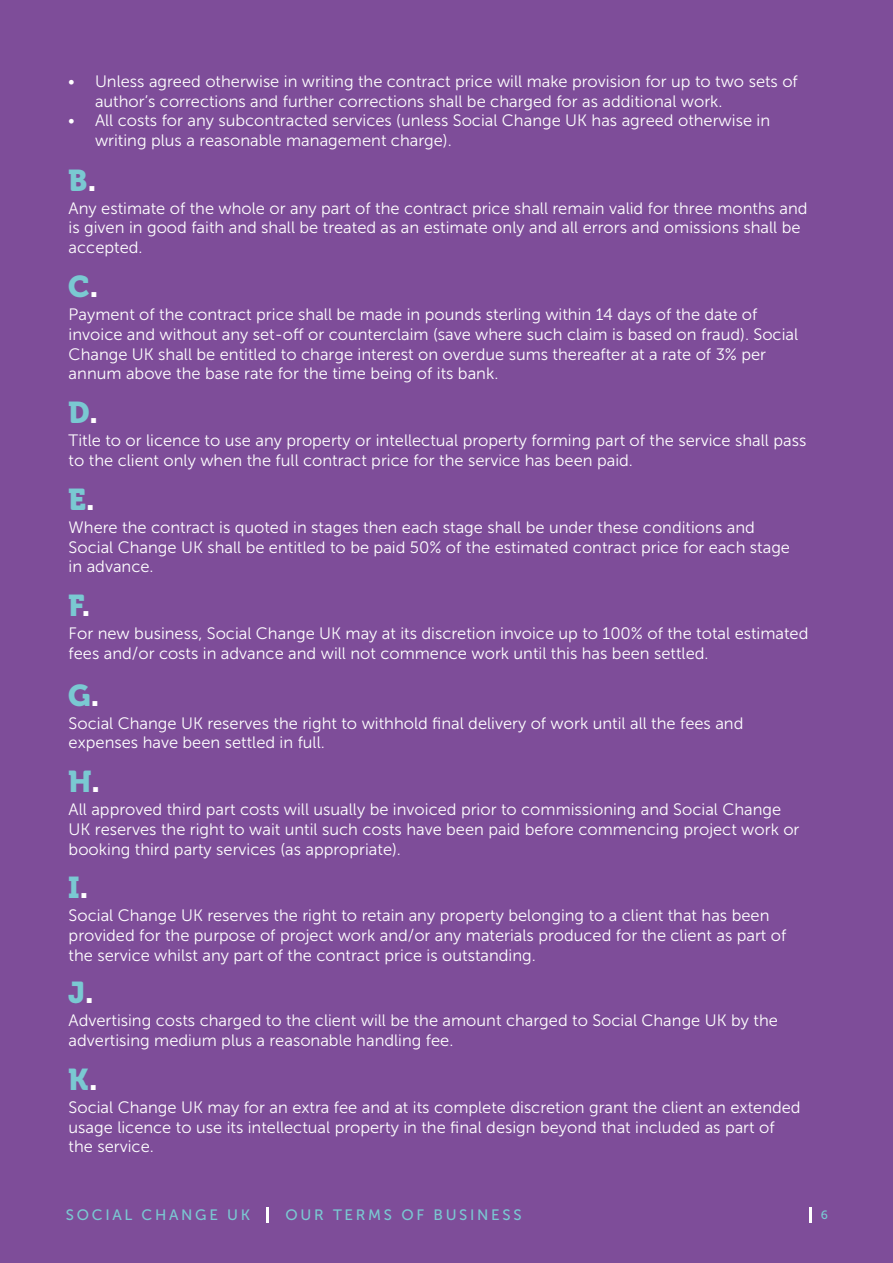
<style>
.page{position:relative;width:893px;height:1263px;background:#7e4d99}
.page>*{position:absolute;margin:0;border:0;box-sizing:border-box;transform-origin:0 0}
.t1{font:30px "Museo 900";color:#7ac9d2}
.t2{font:16.5px/19.8px "Museo Sans 300";color:#fff}
.t3{font:15px "Museo Sans 500";letter-spacing:.18em;color:#7ac9d2}
.t4{font:12px "Museo Sans 500";color:#7ac9d2}
.s1{color:#fff}
</style>
<div class="page">
<svg style="left:809px;top:1207px;width:2px;height:15px"></svg>
<hr style="left:266px;top:1207px;width:3px;height:15px;background:#fff">
<p class="t2" style="left:95px;top:71px;width:704px;text-indent:-27px">• Unless agreed otherwise in writing the contract price will make provision for up to two sets of author’s corrections and further corrections shall be charged for as additional work.</p>
<p class="t2" style="left:95px;top:111px;width:677px;text-indent:-27px">• All costs for any subcontracted services (unless Social Change UK has agreed otherwise in writing plus a reasonable management charge).</p>
<h1 class="t1" style="left:68px;top:163px;width:30px">B<span class="s1">.</span></h1>
<p class="t2" style="left:69px;top:198px;width:740px">Any estimate of the whole or any part of the contract price shall remain valid for three months and is given in good faith and shall be treated as an estimate only and all errors and omissions shall be accepted.</p>
<h1 class="t1" style="left:68px;top:269px;width:32px">C<span class="s1">.</span></h1>
<p class="t2" style="left:69px;top:305px;width:731px">Payment of the contract price shall be made in pounds sterling within 14 days of the date of invoice and without any set-off or counterclaim (save where such claim is based on fraud). Social Change UK shall be entitled to charge interest on overdue sums thereafter at a rate of 3% per annum above the base rate for the time being of its bank.</p>
<h1 class="t1" style="left:68px;top:396px;width:32px">D<span class="s1">.</span></h1>
<p class="t2" style="left:69px;top:431px;width:739px">Title to or licence to use any property or intellectual property forming part of the service shall pass to the client only when the full contract price for the service has been paid.</p>
<h1 class="t1" style="left:68px;top:482px;width:28px">E<span class="s1">.</span></h1>
<p class="t2" style="left:69px;top:517px;width:723px">Where the contract is quoted in stages then each stage shall be under these conditions and<br>Social Change UK shall be entitled to be paid 50% of the estimated contract price for each stage in advance.</p>
<h1 class="t1" style="left:68px;top:589px;width:24px">F<span class="s1">.</span></h1>
<p class="t2" style="left:69px;top:624px;width:741px">For new business, Social Change UK may at its discretion invoice up to 100% of the total estimated fees and/or costs in advance and will not commence work until this has been settled.</p>
<h1 class="t1" style="left:68px;top:678px;width:33px">G<span class="s1">.</span></h1>
<p class="t2" style="left:69px;top:713px;width:676px">Social Change UK reserves the right to withhold final delivery of work until all the fees and expenses have been settled in full.</p>
<h1 class="t1" style="left:68px;top:764px;width:34px">H<span class="s1">.</span></h1>
<p class="t2" style="left:69px;top:800px;width:732px">All approved third part costs will usually be invoiced prior to commissioning and Social Change<br>UK reserves the right to wait until such costs have been paid before commencing project work or booking third party services (as appropriate).</p>
<h1 class="t1" style="left:68px;top:871px;width:22px">I<span class="s1">.</span></h1>
<p class="t2" style="left:69px;top:906px;width:719px">Social Change UK reserves the right to retain any property belonging to a client that has been provided for the purpose of project work and/or any materials produced for the client as part of the service whilst any part of the contract price is outstanding.</p>
<h1 class="t1" style="left:68px;top:976px;width:27px">J<span class="s1">.</span></h1>
<p class="t2" style="left:69px;top:1011px;width:711px">Advertising costs charged to the client will be the amount charged to Social Change UK by the advertising medium plus a reasonable handling fee.</p>
<h1 class="t1" style="left:68px;top:1062px;width:31px">K<span class="s1">.</span></h1>
<p class="t2" style="left:69px;top:1097px;width:734px">Social Change UK may for an extra fee and at its complete discretion grant the client an extended usage licence to use its intellectual property in the final design beyond that included as part of the service.</p>
<p class="t3" style="left:66px;top:1207px;width:186px">SOCIAL CHANGE UK</p>
<p class="t3" style="left:286px;top:1207px;width:238px">OUR TERMS OF BUSINESS</p>
<p class="t4" style="left:821px;top:1208px;width:9px">6</p>
</div>
